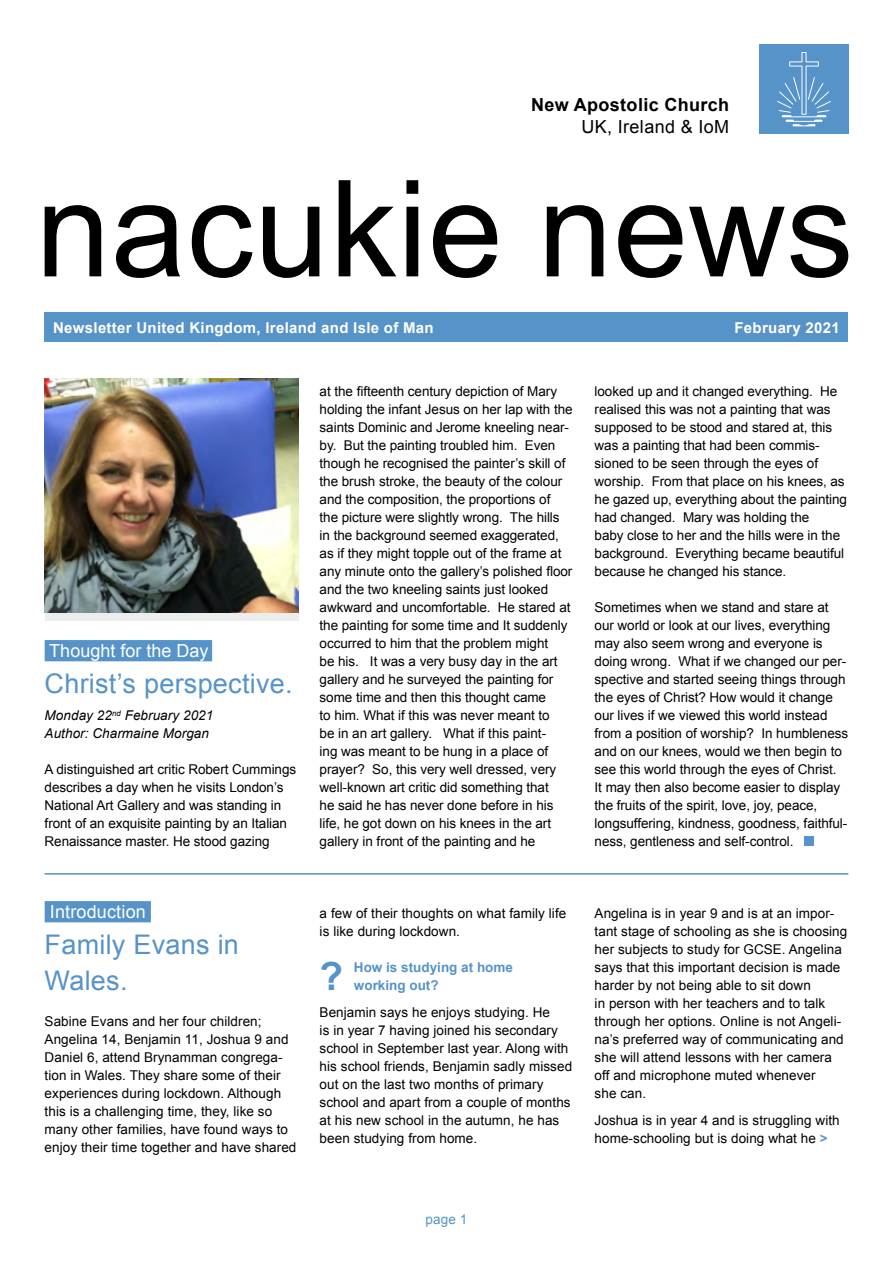
<style>
.page{position:relative;width:893px;height:1263px;background:#fff}
.page>*{position:absolute;margin:0;border:0;box-sizing:border-box;transform-origin:0 0}
.t1{font:700 38.7px "Arial";color:#5693c9}
.t2{font:27px/36px "Arial";letter-spacing:.01em;color:#5693c9}
.t3{font:18px "Arial";color:#fff}
.t4{font:700 18px "Arial";letter-spacing:.02em;color:#000}
.t5{font:18px "Arial";letter-spacing:.02em;color:#000}
.t6{font:700 15px "Arial";letter-spacing:.02em;color:#fff}
.t7{font:13.5px/18px "Arial";letter-spacing:-.005em;color:#000}
.t8{font:italic 13.5px "Arial";letter-spacing:.005em;color:#000}
.t9{font:700 13.5px/18px "Arial";color:#5693c9}
.t10{font:13.5px "Arial";color:#5693c9}
.s1{color:#5693c9}
.s2{font-weight:700;color:#5693c9}
</style>
<div class="page">
<div style="left:759px;top:45px;width:89px;height:89px;background:#5693c9"></div>
<svg style="left:777px;top:52px;width:54px;height:74px"></svg>
<svg style="left:45px;top:180px;width:803px;height:98px"></svg>
<div style="left:45px;top:313px;width:803px;height:29px;background:#5693c9"></div>
<div style="left:45px;top:640px;width:167px;height:21px;background:#5693c9"></div>
<div style="left:804px;top:836px;width:10px;height:10px;background:#5693c9"></div>
<div style="left:45px;top:379px;width:253px;height:242px;background:#eceded"></div>
<img style="left:45px;top:379px;width:253px;height:233px">
<hr style="left:45px;top:873px;width:803px;height:2px;background:#5693c9">
<div style="left:45px;top:901px;width:106px;height:21px;background:#5693c9"></div>
<p class="t4" style="left:531px;top:93px;width:200px">New Apostolic Church</p>
<p class="t5" style="left:581px;top:115px;width:149px">UK, Ireland &amp; IoM</p>
<p class="t6" style="left:53px;top:318px;width:382px">Newsletter United Kingdom, Ireland and Isle of Man</p>
<p class="t6" style="left:734px;top:318px;width:107px">February 2021</p>
<p class="t3" style="left:49px;top:639px;width:164px">Thought for the Day<span class="s1">.</span></p>
<p class="t2" style="left:45px;top:666px;width:249px">Christ’s perspective.</p>
<p class="t8" style="left:45px;top:707px;width:170px">Monday 22<sup>nd</sup> February 2021</p>
<p class="t8" style="left:45px;top:725px;width:166px">Author: Charmaine Morgan</p>
<p class="t7" style="left:45px;top:760px;width:253px">A distinguished art critic Robert Cummings describes a day when he visits London’s National Art Gallery and was standing in front of an exquisite painting by an Italian Renaissance master. He stood gazing</p>
<p class="t3" style="left:50px;top:900px;width:103px">Introduction<span class="s1">.</span></p>
<p class="t2" style="left:45px;top:927px;width:196px">Family Evans in<br>Wales.</p>
<p class="t7" style="left:45px;top:1012px;width:253px">Sabine Evans and her four children; Angelina 14, Benjamin 11, Joshua 9 and Daniel 6, attend Brynamman congrega&shy;tion in Wales. They share some of their experiences during lockdown. Although this is a challenging time, they, like so many other families, have found ways to enjoy their time together and have shared</p>
<p class="t7" style="left:320px;top:382px;width:254px">at the fifteenth century depiction of Mary holding the infant Jesus on her lap with the saints Dominic and Jerome kneeling near&shy;by. But the painting troubled him. Even though he recognised the painter’s skill of the brush stroke, the beauty of the colour and the composition, the proportions of<br>the picture were slightly wrong. The hills in the background seemed exaggerated, as if they might topple out of the frame at any minute onto the gallery’s polished floor and the two kneeling saints just looked awkward and uncomfortable. He stared at the painting for some time and It suddenly occurred to him that the problem might<br>be his. It was a very busy day in the art gallery and he surveyed the painting for some time and then this thought came<br>to him. What if this was never meant to<br>be in an art gallery. What if this paint-<br>ing was meant to be hung in a place of prayer? So, this very well dressed, very well-known art critic did something that<br>he said he has never done before in his life, he got down on his knees in the art gallery in front of the painting and he</p>
<p class="t7" style="left:595px;top:382px;width:254px">looked up and it changed everything. He realised this was not a painting that was supposed to be stood and stared at, this was a painting that had been commis&shy;sioned to be seen through the eyes of worship. From that place on his knees, as he gazed up, everything about the painting had changed. Mary was holding the<br>baby close to her and the hills were in the background. Everything became beautiful because he changed his stance.</p>
<p class="t7" style="left:595px;top:598px;width:255px">Sometimes when we stand and stare at our world or look at our lives, everything may also seem wrong and everyone is doing wrong. What if we changed our per&shy;spective and started seeing things through the eyes of Christ? How would it change our lives if we viewed this world instead from a position of worship? In humbleness and on our knees, would we then begin to see this world through the eyes of Christ.<br>It may then also become easier to display the fruits of the spirit, love, joy, peace, longsuffering, kindness, goodness, faithful&shy;ness, gentleness and self-control.</p>
<p class="t7" style="left:320px;top:904px;width:248px">a few of their thoughts on what family life is like during lockdown.</p>
<p class="t1" style="left:320px;top:951px;width:25px">?</p>
<p class="t9" style="left:354px;top:959px;width:161px">How is studying at home working out?</p>
<p class="t7" style="left:320px;top:1003px;width:254px">Benjamin says he enjoys studying. He<br>is in year 7 having joined his secondary school in September last year. Along with his school friends, Benjamin sadly missed out on the last two months of primary school and apart from a couple of months at his new school in the autumn, he has been studying from home.</p>
<p class="t7" style="left:595px;top:904px;width:254px">Angelina is in year 9 and is at an impor&shy;tant stage of schooling as she is choosing her subjects to study for GCSE. Angelina says that this important decision is made harder by not being able to sit down<br>in person with her teachers and to talk through her options. Online is not Angeli&shy;na’s preferred way of communicating and she will attend lessons with her camera off and microphone muted whenever<br>she can.</p>
<p class="t7" style="left:595px;top:1111px;width:247px">Joshua is in year 4 and is struggling with home-schooling but is doing what he <span class="s2">&gt;</span></p>
<p class="t10" style="left:425px;top:1210px;width:43px">page 1</p>
</div>
